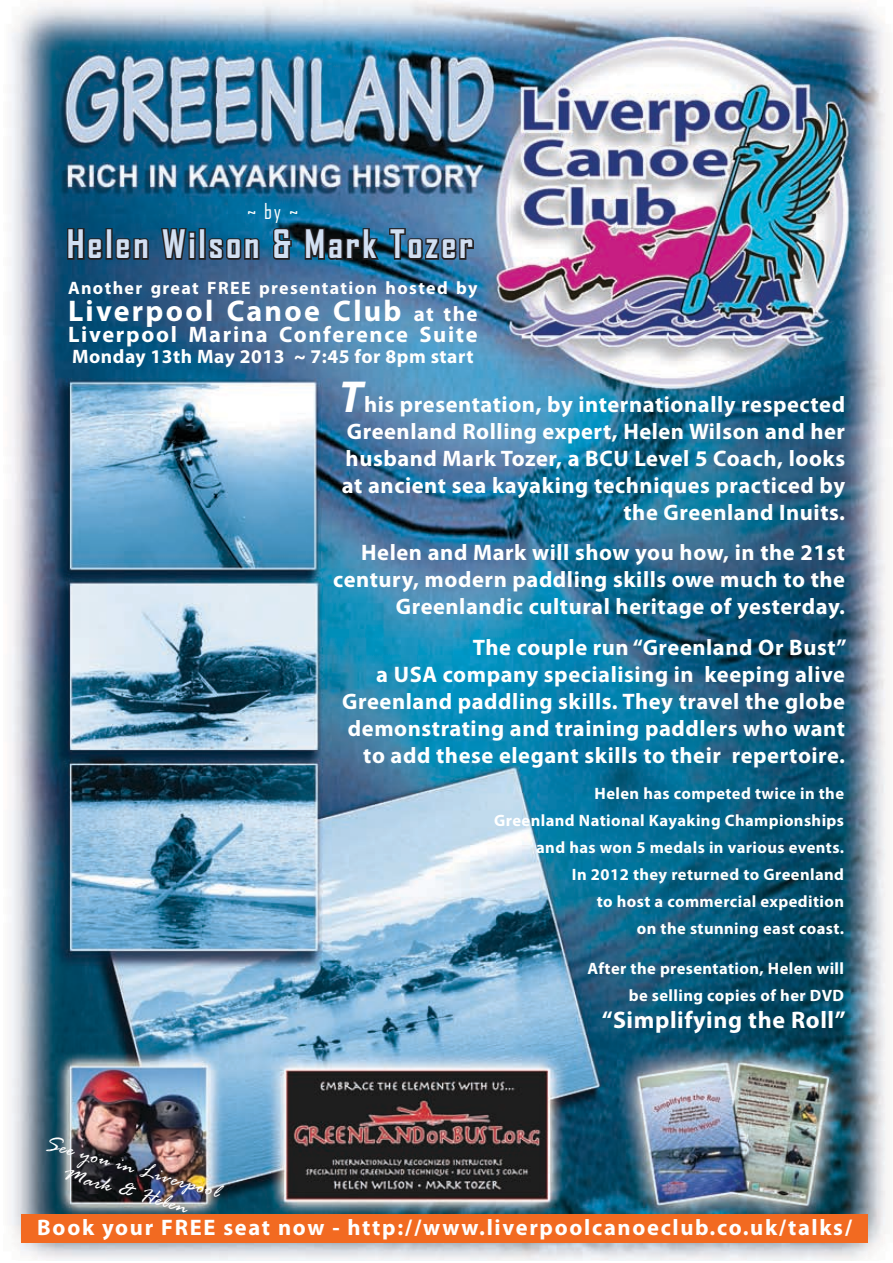
<style>
.page{position:relative;width:893px;height:1263px;background:#fff}
.page>*{position:absolute;margin:0;border:0;box-sizing:border-box;transform-origin:0 0}
.t1{font:700 37.5px "Agency FB";letter-spacing:.075em;color:#d2e0f3}
.t2{font:700 30px "Myriad Pro";letter-spacing:.075em;color:#fff}
.t3{font:700 24px "Myriad Pro";letter-spacing:.025em;color:#fff}
.t4{font:700 22.5px/27px "Myriad Pro";letter-spacing:.025em;color:#fff;text-align:right}
.t5{font:700 22.5px "Myriad Pro";letter-spacing:.075em;color:#fff}
.t6{font:italic 22.5px/24px "Rage";color:#fff;text-align:center}
.t7{font:21px "Agency FB";color:#fff}
.t8{font:700 19.5px "Myriad Pro";letter-spacing:.025em;color:#fff}
.t9{font:700 18px "Myriad Pro";letter-spacing:.075em;color:#fff}
.t10{font:700 16.5px/27px "Myriad Pro";letter-spacing:.025em;color:#fff;text-align:right}
.s1{font-size:21px}
.s2{font-style:italic;font-size:45px}
</style>
<div class="page">
<img style="left:11px;top:0;width:875px;height:1261px">
<div style="left:21px;top:1214px;width:847px;height:28px;background:#f26a21"></div>
<svg style="left:66px;top:227px;width:38px;height:34px"></svg>
<div style="left:106px;top:228px;width:7px;height:32px;border:3px solid #231f20"></div>
<svg style="left:114px;top:237px;width:36px;height:24px"></svg>
<svg style="left:159px;top:226px;width:29px;height:35px"></svg>
<div style="left:189px;top:231px;width:7px;height:8px;border:3px solid #231f20"></div>
<div style="left:189px;top:238px;width:7px;height:22px;border:3px solid #231f20"></div>
<div style="left:199px;top:228px;width:7px;height:32px;border:3px solid #231f20"></div>
<svg style="left:207px;top:237px;width:54px;height:24px"></svg>
<svg style="left:271px;top:227px;width:22px;height:34px"></svg>
<svg style="left:301px;top:192px;width:80px;height:69px;background:#214e6c"></svg>
<svg style="left:388px;top:227px;width:87px;height:34px;background:#36536d"></svg>
<p class="t7" style="left:246px;top:198px;width:54px">~ by ~</p>
<h1 class="t1" style="left:67px;top:221px;width:408px">Helen Wilson &amp; Mark Tozer</h1>
<p class="t9" style="left:68px;top:276px;width:411px">Another great FREE presentation hosted by</p>
<h2 class="t2" style="left:68px;top:291px;width:411px">Liverpool Canoe Club <span class="s1">at the</span></h2>
<p class="t5" style="left:68px;top:320px;width:411px">Liverpool Marina Conference Suite</p>
<p class="t8" style="left:72px;top:344px;width:403px">Monday 13th May 2013 ~ 7:45 for 8pm start</p>
<p class="t4" style="left:339px;top:390px;width:507px"><span class="s2">T</span>his presentation, by internationally respected Greenland Rolling expert, Helen Wilson and her husband Mark Tozer, a BCU Level 5 Coach, looks at ancient sea kayaking techniques practiced by the Greenland Inuits.</p>
<p class="t4" style="left:333px;top:538px;width:513px">Helen and Mark will show you how, in the 21st century, modern paddling skills owe much to the<br>Greenlandic cultural heritage of yesterday.</p>
<p class="t4" style="left:342px;top:633px;width:506px">The couple run “Greenland Or Bust”<br>a USA company specialising in keeping alive Greenland paddling skills. They travel the globe demonstrating and training paddlers who want to add these elegant skills to their repertoire.</p>
<p class="t6" style="left:48px;top:1132px;width:183px;rotate:16deg">See you in Liverpool<br>Mark &amp; Helen</p>
<p class="t10" style="left:494px;top:779px;width:351px">Helen has competed twice in the<br>Greenland National Kayaking Championships and has won 5 medals in various events.<br>In 2012 they returned to Greenland<br>to host a commercial expedition<br>on the stunning east coast.</p>
<p class="t10" style="left:587px;top:955px;width:258px">After the presentation, Helen will be selling copies of her DVD</p>
<p class="t3" style="left:602px;top:1004px;width:245px">“Simplifying the Roll”</p>
<p class="t5" style="left:37px;top:1213px;width:816px">Book your FREE seat now - http://www.liverpoolcanoeclub.co.uk/talks/</p>
</div>
